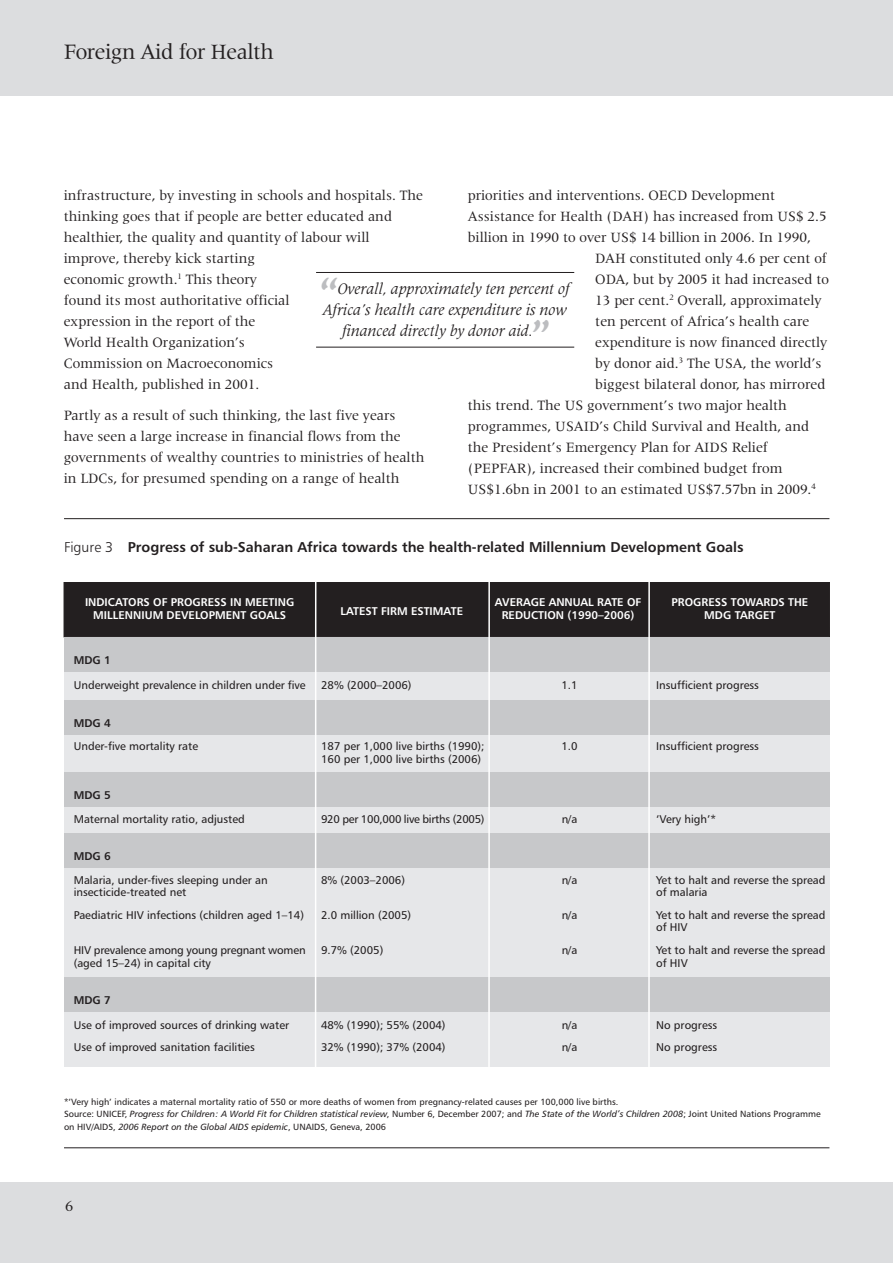
<style>
.page{position:relative;width:893px;height:1263px;background:#fff}
.page>*{position:absolute;margin:0;border:0;box-sizing:border-box;transform-origin:0 0}
.jh_pull_quote{font:600 48px "Adobe Jenson Pro";color:#bcbdc0}
.t1{font:22.5px "Latin 725 BT";letter-spacing:-.02em;color:#231f20}
.jh_pull_quote-2{font:italic 16.5px "Latin 725 BT";color:#231f20}
.t2{font:15.75px "Latin 725 BT";color:#231f20}
.jh_body{font:14.7px/21px "Latin 725 BT";color:#231f20}
.t3{font:14.25px "Humanist 777 BT Bold B";color:#231f20}
.t4{font:11.25px/12.8px "Humanist 777 BT Roman B";color:#231f20}
.t5{font:11.25px/12.8px "Humanist 777 BT Bold B";color:#fff;text-align:center}
.t6{font:11.25px "Humanist 777 BT Roman B";letter-spacing:-.02em;color:#231f20}
.t7{font:9px/12.8px "Humanist 777 BT Roman B";color:#231f20}
.s1{font-family:"Humanist 777 BT Light B"}
.s2{font-family:"Humanist 777 BT Bold B"}
.s3{font-family:"Humanist 777 BT Italic B"}
</style>
<div class="page">
<div style="left:0;top:1182px;width:893px;height:81px;background:#dcdddf"></div>
<div style="left:0;top:0;width:893px;height:96px;background:#dcdddf"></div>
<div style="left:64px;top:628px;width:765px;height:439px;background:#e6e7e9"></div>
<hr style="left:64px;top:1147px;width:765px;height:1px;background:#231f20">
<hr style="left:64px;top:518px;width:765px;height:1px;background:#231f20">
<div style="left:64px;top:582px;width:766px;height:55px;background:#231f20"></div>
<div style="left:64px;top:637px;width:765px;height:34px;background:#c7c8ca"></div>
<div style="left:64px;top:700px;width:765px;height:34px;background:#c7c8ca"></div>
<div style="left:64px;top:772px;width:765px;height:34px;background:#c7c8ca"></div>
<div style="left:64px;top:833px;width:765px;height:34px;background:#c7c8ca"></div>
<div style="left:64px;top:977px;width:765px;height:34px;background:#c7c8ca"></div>
<hr style="left:315px;top:581px;width:1px;height:493px;background:#fff">
<hr style="left:488px;top:581px;width:2px;height:493px;background:#fff">
<hr style="left:648px;top:581px;width:2px;height:493px;background:#fff">
<hr style="left:316px;top:272px;width:258px;height:1px;background:#231f20">
<hr style="left:316px;top:347px;width:258px;height:1px;background:#231f20">
<h2 class="t1" style="left:64px;top:39px;width:212px">Foreign Aid for Health</h2>
<p class="jh_body" style="left:64px;top:184px;width:361px">infrastructure, by investing in schools and hospitals. The thinking goes that if people are better educated and healthier, the quality and quantity of labour will improve, thereby kick starting<br>economic growth.<sup>1</sup> This theory<br>found its most authoritative official<br>expression in the report of the<br>World Health Organization’s<br>Commission on Macroeconomics<br>and Health, published in 2001.</p>
<p class="jh_body" style="left:64px;top:405px;width:362px">Partly as a result of such thinking, the last five years have seen a large increase in financial flows from the governments of wealthy countries to ministries of health in LDCs, for presumed spending on a range of health</p>
<p class="jh_body" style="left:468px;top:184px;width:309px">priorities and interventions. OECD Development</p>
<p class="jh_body" style="left:468px;top:205px;width:360px">Assistance for Health (DAH) has increased from US$ 2.5</p>
<p class="jh_body" style="left:468px;top:226px;width:345px">billion in 1990 to over US$ 14 billion in 2006. In 1990,</p>
<p class="jh_body" style="left:595px;top:247px;width:233px">DAH constituted only 4.6 per cent of</p>
<p class="jh_body" style="left:595px;top:268px;width:235px">ODA, but by 2005 it had increased to</p>
<p class="jh_body" style="left:595px;top:289px;width:228px">13 per cent.<sup>2</sup> Overall, approximately</p>
<p class="jh_body" style="left:595px;top:310px;width:216px">ten percent of Africa’s health care</p>
<p class="jh_body" style="left:595px;top:331px;width:234px">expenditure is now financed directly</p>
<p class="jh_body" style="left:595px;top:352px;width:228px">by donor aid.<sup>3</sup> The USA, the world’s</p>
<p class="jh_body" style="left:595px;top:373px;width:232px">biggest bilateral donor, has mirrored</p>
<p class="jh_body" style="left:468px;top:394px;width:321px">this trend. The US government’s two major health</p>
<p class="jh_body" style="left:468px;top:415px;width:343px">programmes, USAID’s Child Survival and Health, and</p>
<p class="jh_body" style="left:468px;top:436px;width:302px">the President’s Emergency Plan for AIDS Relief</p>
<p class="jh_body" style="left:468px;top:457px;width:316px">(PEPFAR), increased their combined budget from</p>
<p class="jh_body" style="left:468px;top:478px;width:350px">US$1.6bn in 2001 to an estimated US$7.57bn in 2009.<sup>4</sup></p>
<p class="jh_pull_quote" style="left:320px;top:268px;width:19px">“</p>
<p class="jh_pull_quote-2" style="left:338px;top:279px;width:234px">Overall, approximately ten percent of</p>
<p class="jh_pull_quote-2" style="left:323px;top:300px;width:245px">Africa’s health care expenditure is now</p>
<p class="jh_pull_quote-2" style="left:342px;top:321px;width:192px">financed directly by donor aid.</p>
<p class="jh_pull_quote" style="left:533px;top:310px;width:19px">”</p>
<p class="t3" style="left:64px;top:537px;width:681px"><span class="s1">Figure 3</span> Progress of sub-Saharan Africa towards the health-related Millennium Development Goals</p>
<p class="t5" style="left:85px;top:595px;width:211px">INDICATORS OF PROGRESS IN MEETING<br>MILLENNIUM DEVELOPMENT GOALS</p>
<p class="t5" style="left:340px;top:604px;width:124px">LATEST FIRM ESTIMATE</p>
<p class="t5" style="left:495px;top:595px;width:148px">AVERAGE ANNUAL RATE OF<br>REDUCTION (1990–2006)</p>
<p class="t5" style="left:671px;top:595px;width:138px">PROGRESS TOWARDS THE<br>MDG TARGET</p>
<p class="t4" style="left:74px;top:648px;width:233px;line-height:24.6px"><span class="s2">MDG 1<br></span>Underweight prevalence in children under five</p>
<p class="t4" style="left:321px;top:678px;width:92px">28% (2000–2006)</p>
<p class="t4" style="left:561px;top:678px;width:18px">1.1</p>
<p class="t4" style="left:656px;top:678px;width:104px">Insufficient progress</p>
<p class="t4" style="left:74px;top:712px;width:126px;line-height:22.5px"><span class="s2">MDG 4<br></span>Under-five mortality rate</p>
<p class="t4" style="left:74px;top:783px;width:173px;line-height:23.4px"><span class="s2">MDG 5<br></span>Maternal mortality ratio, adjusted</p>
<p class="t4" style="left:74px;top:844px;width:195px;line-height:23.4px"><span class="s2">MDG 6<br></span>Malaria, under-fives sleeping under an</p>
<p class="t4" style="left:74px;top:886px;width:114px">insecticide-treated net</p>
<p class="t4" style="left:321px;top:739px;width:165px">187 per 1,000 live births (1990);<br>160 per 1,000 live births (2006)</p>
<p class="t4" style="left:561px;top:739px;width:18px">1.0</p>
<p class="t4" style="left:656px;top:739px;width:104px">Insufficient progress</p>
<p class="t6" style="left:321px;top:812px;width:165px">920 per 100,000 live births (2005)</p>
<p class="t4" style="left:562px;top:812px;width:17px">n/a</p>
<p class="t4" style="left:656px;top:812px;width:61px">‘Very high’*</p>
<p class="t4" style="left:321px;top:873px;width:86px">8% (2003–2006)</p>
<p class="t4" style="left:562px;top:873px;width:17px">n/a</p>
<p class="t4" style="left:656px;top:873px;width:171px">Yet to halt and reverse the spread of malaria</p>
<p class="t4" style="left:74px;top:908px;width:232px">Paediatric HIV infections (children aged 1–14)</p>
<p class="t4" style="left:321px;top:908px;width:92px">2.0 million (2005)</p>
<p class="t4" style="left:562px;top:908px;width:17px">n/a</p>
<p class="t4" style="left:656px;top:908px;width:171px">Yet to halt and reverse the spread of HIV</p>
<p class="t4" style="left:74px;top:943px;width:233px">HIV prevalence among young pregnant women (aged 15–24) in capital city</p>
<p class="t4" style="left:321px;top:943px;width:64px">9.7% (2005)</p>
<p class="t4" style="left:562px;top:943px;width:17px">n/a</p>
<p class="t4" style="left:656px;top:943px;width:171px">Yet to halt and reverse the spread of HIV</p>
<p class="t4" style="left:74px;top:988px;width:217px;line-height:24.5px"><span class="s2">MDG 7<br></span>Use of improved sources of drinking water</p>
<p class="t4" style="left:321px;top:1018px;width:126px">48% (1990); 55% (2004)</p>
<p class="t4" style="left:562px;top:1018px;width:17px">n/a</p>
<p class="t4" style="left:656px;top:1018px;width:63px">No progress</p>
<p class="t4" style="left:74px;top:1040px;width:183px">Use of improved sanitation facilities</p>
<p class="t4" style="left:321px;top:1040px;width:126px">32% (1990); 37% (2004)</p>
<p class="t4" style="left:562px;top:1040px;width:17px">n/a</p>
<p class="t4" style="left:656px;top:1040px;width:63px">No progress</p>
<p class="t7" style="left:64px;top:1095px;width:758px">*’Very high’ indicates a maternal mortality ratio of 550 or more deaths of women from pregnancy-related causes per 100,000 live births.<br>Source: UNICEF, <span class="s3">Progress for Children: A World Fit for Children statistical review</span>, Number 6, December 2007; and <span class="s3">The State of the World’s Children 2008</span>; Joint United Nations Programme on HIV/AIDS, <span class="s3">2006 Report on the Global AIDS epidemic</span>, UNAIDS, Geneva, 2006</p>
<p class="t2" style="left:65px;top:1197px;width:10px">6</p>
</div>
